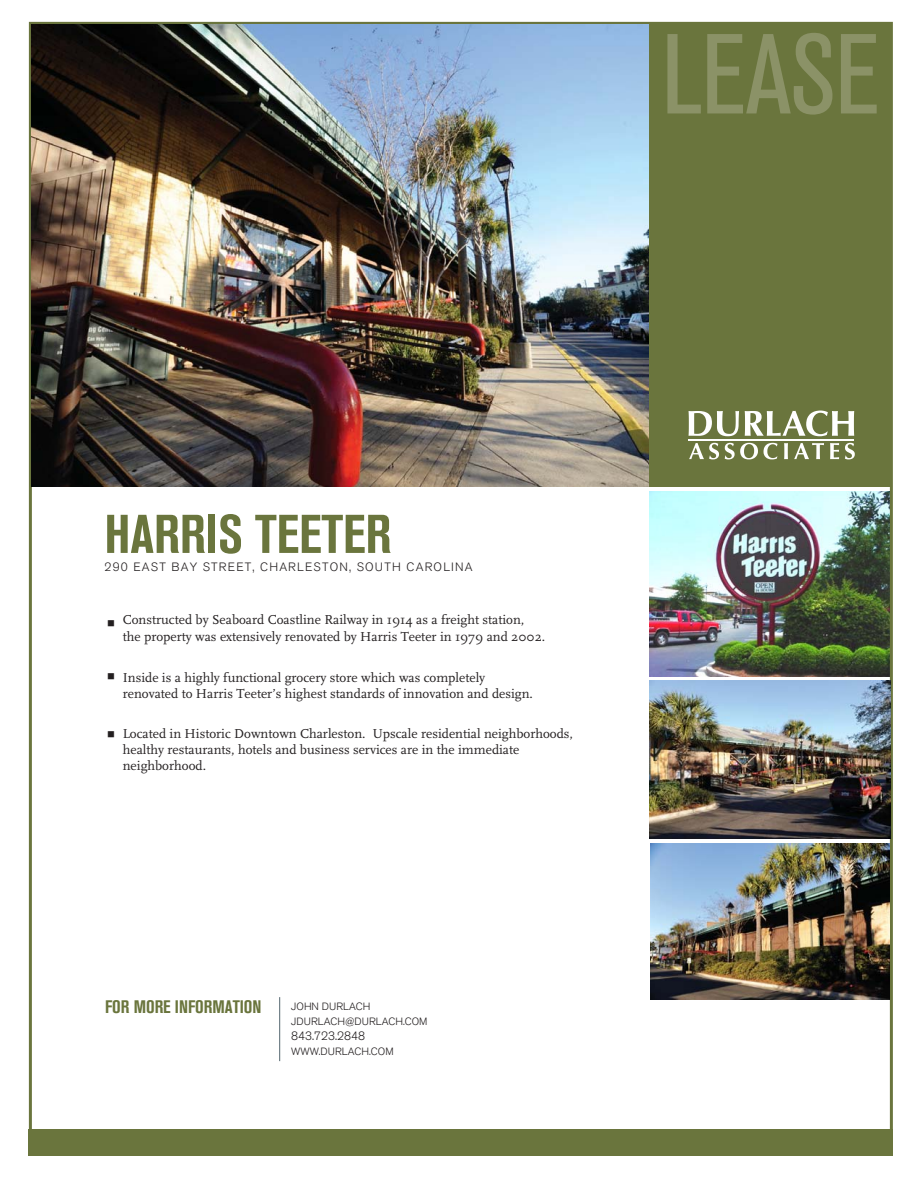
<style>
.page{position:relative;width:918px;height:1188px;background:#fff}
.page>*{position:absolute;margin:0;border:0;box-sizing:border-box;transform-origin:0 0}
.t1{font:condensed 112.5px "Akzidenz Grotesk BE";color:#8b9267}
.t2{font:700 condensed 54px "Akzidenz Grotesk BE";color:#6a753d}
.t3{font:700 condensed 18px "Akzidenz Grotesk BE";color:#6a753d}
.t4{font:13.5px/16.2px "FF Scala";color:#231f20}
.t5{font:300 12px "Akzidenz Grotesk BE";letter-spacing:.1em;color:#231f20}
.t6{font:300 12px "Akzidenz Grotesk BE";color:#231f20}
.t7{font:300 10.5px/15px "Akzidenz Grotesk BE";color:#231f20}
</style>
<div class="page">
<img style="left:650px;top:491px;width:239px;height:185px">
<div style="left:29px;top:1129px;width:864px;height:27px;background:#6a753d"></div>
<img style="left:32px;top:24px;width:617px;height:462px">
<img style="left:650px;top:681px;width:241px;height:158px">
<img style="left:650px;top:843px;width:240px;height:157px">
<hr style="left:279px;top:997px;width:1px;height:64px;background:#54666f">
<div style="left:649px;top:22px;width:243px;height:464px;background:#6a753d"></div>
<svg style="left:689px;top:411px;width:50px;height:25px"></svg>
<svg style="left:745px;top:411px;width:109px;height:25px"></svg>
<svg style="left:689px;top:443px;width:30px;height:16px"></svg>
<svg style="left:725px;top:443px;width:33px;height:16px"></svg>
<svg style="left:764px;top:443px;width:14px;height:16px"></svg>
<svg style="left:784px;top:443px;width:4px;height:16px"></svg>
<svg style="left:794px;top:443px;width:30px;height:16px"></svg>
<svg style="left:830px;top:443px;width:9px;height:16px"></svg>
<svg style="left:845px;top:443px;width:10px;height:16px"></svg>
<hr style="left:689px;top:439px;width:165px;height:1px;background:#fff">
<h1 class="t1" style="left:662px;top:34px;width:220px">LEASE</h1>
<h2 class="t2" style="left:104px;top:515px;width:288px">HARRIS TEETER</h2>
<p class="t5" style="left:104px;top:562px;width:370px">290 EAST BAY STREET, CHARLESTON, SOUTH CAROLINA</p>
<p class="t4" style="left:123px;top:613px;width:424px">Constructed by Seaboard Coastline Railway in 1914 as a freight station, the property was extensively renovated by Harris Teeter in 1979 and 2002.</p>
<p class="t4" style="left:123px;top:670px;width:412px">Inside is a highly functional grocery store which was completely renovated to Harris Teeter’s highest standards of innovation and design.</p>
<p class="t4" style="left:123px;top:726px;width:452px">Located in Historic Downtown Charleston. Upscale residential neighborhoods, healthy restaurants, hotels and business services are in the immediate neighborhood.</p>
<h3 class="t3" style="left:105px;top:1001px;width:158px">FOR MORE INFORMATION</h3>
<p class="t7" style="left:291px;top:1000px;width:138px">JOHN DURLACH<br>JDURLACH@DURLACH.COM</p>
<p class="t6" style="left:291px;top:1032px;width:75px">843.723.2848</p>
<p class="t7" style="left:291px;top:1045px;width:104px">WWW.DURLACH.COM</p>
</div>
